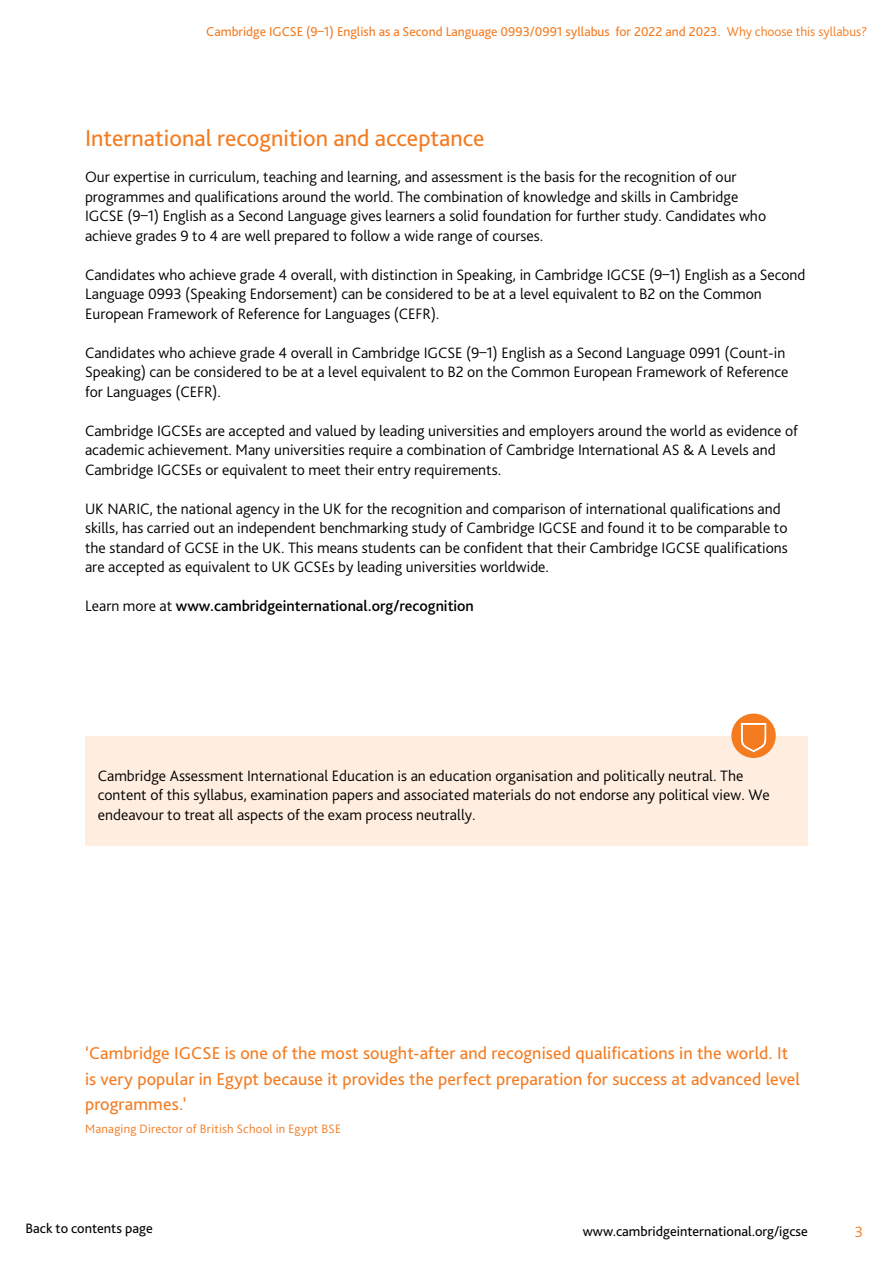
<style>
.page{position:relative;width:893px;height:1263px;background:#fff}
.page>*{position:absolute;margin:0;border:0;box-sizing:border-box;transform-origin:0 0}
.t1{font:24px "Bliss Pro";color:#f47b20}
.t2{font:18px/25.5px "Bliss Pro";letter-spacing:.01em;color:#f47b20}
.t3{font:300 15.75px/19.5px "Bliss Pro";color:#000}
.t4{font:500 15.75px "Bliss Pro";color:#000}
.t5{font:300 15.75px "Bliss Pro";color:#f47b20}
.t6{font:14.25px "Bliss Pro";color:#000}
.t7{font:13.5px "Bliss Pro";color:#f47b20}
.t8{font:300 12.75px "Bliss Pro";letter-spacing:.02em;color:#f47b20}
.s1{font-weight:300}
</style>
<div class="page">
<div style="left:85px;top:736px;width:723px;height:109px;background:#ffeee0"></div>
<div style="left:731px;top:713px;width:45px;height:45px;background:#f47b20;border-radius:50%"></div>
<svg style="left:741px;top:723px;width:25px;height:29px"></svg>
<p class="t7" style="left:206px;top:23px;width:663px">Cambridge IGCSE (9–1) English as a Second Language 0993/0991 syllabus for 2022 and 2023. <span class="s1">Why choose this syllabus?</span></p>
<h1 class="t1" style="left:85px;top:123px;width:401px">International recognition and acceptance</h1>
<p class="t3" style="left:85px;top:167px;width:683px">Our expertise in curriculum, teaching and learning, and assessment is the basis for the recognition of our programmes and qualifications around the world. The combination of knowledge and skills in Cambridge IGCSE (9–1) English as a Second Language gives learners a solid foundation for further study. Candidates who achieve grades 9 to 4 are well prepared to follow a wide range of courses.</p>
<p class="t3" style="left:85px;top:265px;width:722px">Candidates who achieve grade 4 overall, with distinction in Speaking, in Cambridge IGCSE (9–1) English as a Second<br>Language 0993 (Speaking Endorsement) can be considered to be at a level equivalent to B2 on the Common<br>European Framework of Reference for Languages (CEFR).</p>
<p class="t3" style="left:85px;top:343px;width:705px">Candidates who achieve grade 4 overall in Cambridge IGCSE (9–1) English as a Second Language 0991 (Count-in<br>Speaking) can be considered to be at a level equivalent to B2 on the Common European Framework of Reference for Languages (CEFR).</p>
<p class="t3" style="left:85px;top:421px;width:714px">Cambridge IGCSEs are accepted and valued by leading universities and employers around the world as evidence of academic achievement. Many universities require a combination of Cambridge International AS &amp; A Levels and<br>Cambridge IGCSEs or equivalent to meet their entry requirements.</p>
<p class="t3" style="left:85px;top:499px;width:704px">UK NARIC, the national agency in the UK for the recognition and comparison of international qualifications and skills, has carried out an independent benchmarking study of Cambridge IGCSE and found it to be comparable to the standard of GCSE in the UK. This means students can be confident that their Cambridge IGCSE qualifications are accepted as equivalent to UK GCSEs by leading universities worldwide.</p>
<p class="t4" style="left:85px;top:596px;width:390px"><span class="s1">Learn more at</span> www.cambridgeinternational.org/recognition</p>
<p class="t3" style="left:98px;top:765px;width:674px">Cambridge Assessment International Education is an education organisation and politically neutral. The content of this syllabus, examination papers and associated materials do not endorse any political view. We endeavour to treat all aspects of the exam process neutrally.</p>
<p class="t2" style="left:85px;top:1040px;width:716px">‘Cambridge IGCSE is one of the most sought-after and recognised qualifications in the world. It is very popular in Egypt because it provides the perfect preparation for success at advanced level programmes.’</p>
<p class="t8" style="left:85px;top:1120px;width:257px">Managing Director of British School in Egypt BSE</p>
<p class="t6" style="left:26px;top:1219px;width:129px">Back to contents page</p>
<p class="t6" style="left:583px;top:1222px;width:227px">www.cambridgeinternational.org/igcse</p>
<p class="t5" style="left:855px;top:1222px;width:10px">3</p>
</div>
